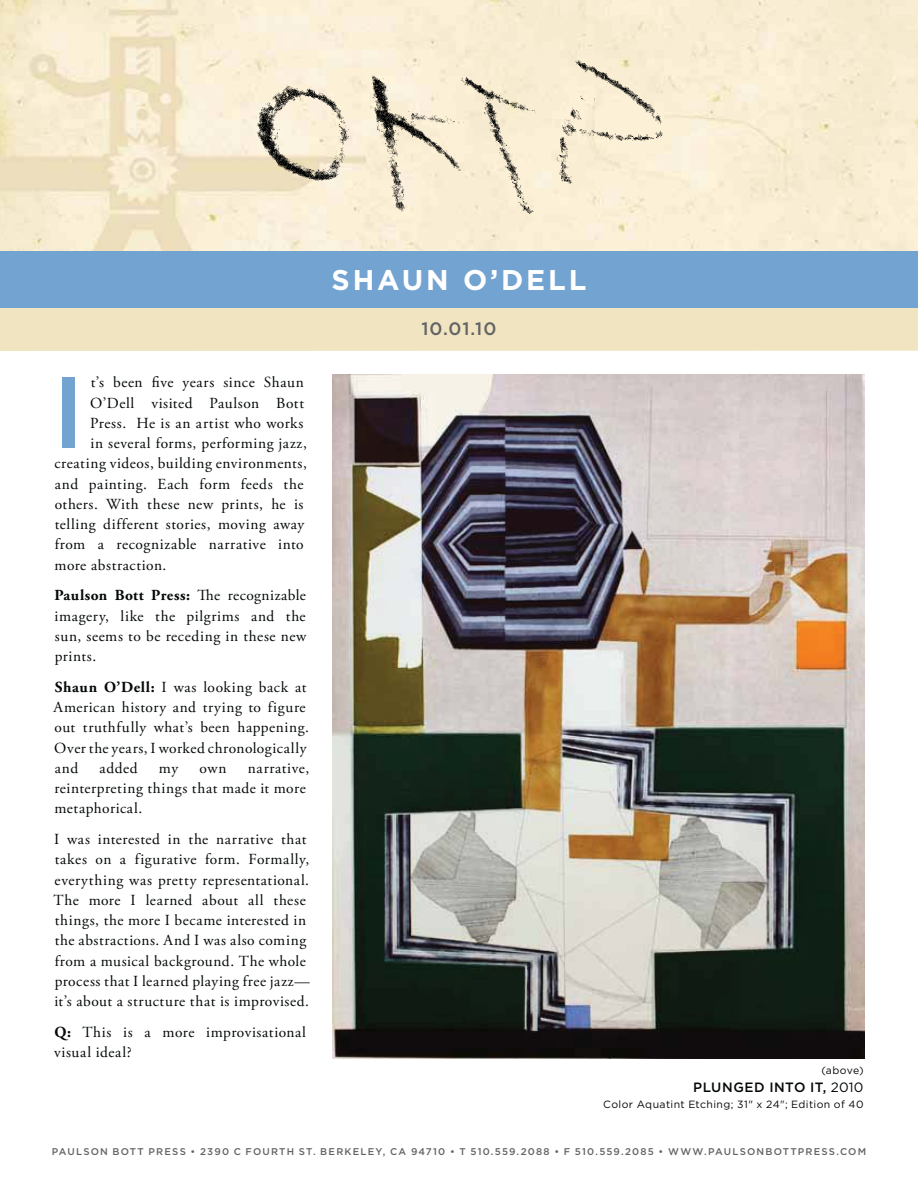
<style>
.page{position:relative;width:918px;height:1188px;background:#fff}
.page>*{position:absolute;margin:0;border:0;box-sizing:border-box;transform-origin:0 0}
.t1{font:500 100.5px "Gotham";color:#73a3d0}
.t2{font:700 28.5px "Gotham";letter-spacing:.1em;color:#fff}
.t3{font:500 18px "Gotham";color:#616365}
.t4{font:15.3px/20.2px "Adobe Garamond Pro";letter-spacing:.04em;color:#040809}
.t5{font:500 13.5px "Gotham";letter-spacing:.035em;color:#040809}
.t6{font:10.5px "Gotham";letter-spacing:.04em;color:#040809}
.t7{font:500 9.75px "Gotham";letter-spacing:.12em;color:#616365}
.s1{font-weight:700}
.s2{font-weight:400}
</style>
<div class="page">
<div style="left:0;top:307px;width:918px;height:44px;background:#f1e4c1"></div>
<div style="left:0;top:250px;width:918px;height:58px;background:#73a3d0"></div>
<img style="left:333px;top:375px;width:531px;height:684px">
<img style="left:0;top:0;width:918px;height:250px">
<img style="left:255px;top:56px;width:408px;height:162px">
<h2 class="t2" style="left:332px;top:270px;width:256px">SHAUN O’DELL</h2>
<h1 class="t1" style="left:52px;top:374px;width:33px">I</h1>
<p class="t4" style="left:91px;top:374px;width:215px">t’s been five years since Shaun</p>
<p class="t4" style="left:90px;top:394px;width:215px">O’Dell visited Paulson Bott</p>
<p class="t4" style="left:90px;top:414px;width:215px">Press. He is an artist who works</p>
<p class="t4" style="left:90px;top:434px;width:218px">in several forms, performing jazz,</p>
<p class="t4" style="left:55px;top:455px;width:254px">creating videos, building environments,</p>
<p class="t4" style="left:55px;top:475px;width:250px">and painting. Each form feeds the</p>
<p class="t4" style="left:55px;top:495px;width:250px">others. With these new prints, he is</p>
<p class="t4" style="left:55px;top:515px;width:251px">telling different stories, moving away</p>
<p class="t4" style="left:55px;top:536px;width:250px">from a recognizable narrative into</p>
<p class="t4" style="left:55px;top:556px;width:113px">more abstraction.</p>
<p class="t4" style="left:54px;top:587px;width:253px;text-align:justify"><span class="s1">Paulson Bott Press:</span> The recognizable imagery, like the pilgrims and the sun, seems to be receding in these new prints.</p>
<p class="t4" style="left:53px;top:678px;width:257px"><span class="s1">Shaun O’Dell:</span> I was looking back at<br>American history and trying to figure out truthfully what’s been happening.<br>Over the years, I worked chronologically and</p>
<p class="t4" style="left:100px;top:759px;width:39px">added</p>
<p class="t4" style="left:159px;top:759px;width:21px">my</p>
<p class="t4" style="left:200px;top:759px;width:28px">own</p>
<p class="t4" style="left:54px;top:759px;width:256px;text-indent:194px">narrative, reinterpreting things that made it more metaphorical.</p>
<p class="t4" style="left:54px;top:830px;width:258px">I was interested in the narrative that takes on a figurative form. Formally, everything was pretty representational.<br>The more I learned about all these things, the more I became interested in the abstractions. And I was also coming from a musical background. The whole process that I learned playing free jazz— it’s about a structure that is improvised.</p>
<p class="t4" style="left:54px;top:1023px;width:253px"><span class="s1">Q:</span> This is a more improvisational visual ideal?</p>
<p class="t3" style="left:422px;top:322px;width:76px">10.01.10</p>
<p class="t6" style="left:822px;top:1066px;width:44px">(above)</p>
<p class="t5" style="left:693px;top:1082px;width:172px">PLUNGED INTO IT, <span class="s2">2010</span></p>
<p class="t6" style="left:603px;top:1101px;width:262px">Color Aquatint Etching; 31" x 24"; Edition of 40</p>
<p class="t7" style="left:52px;top:1147px;width:816px">PAULSON BOTT PRESS • 2390 C FOURTH ST. BERKELEY, CA 94710 • T 510.559.2088 • F 510.559.2085 • WWW.PAULSONBOTTPRESS.COM</p>
</div>
